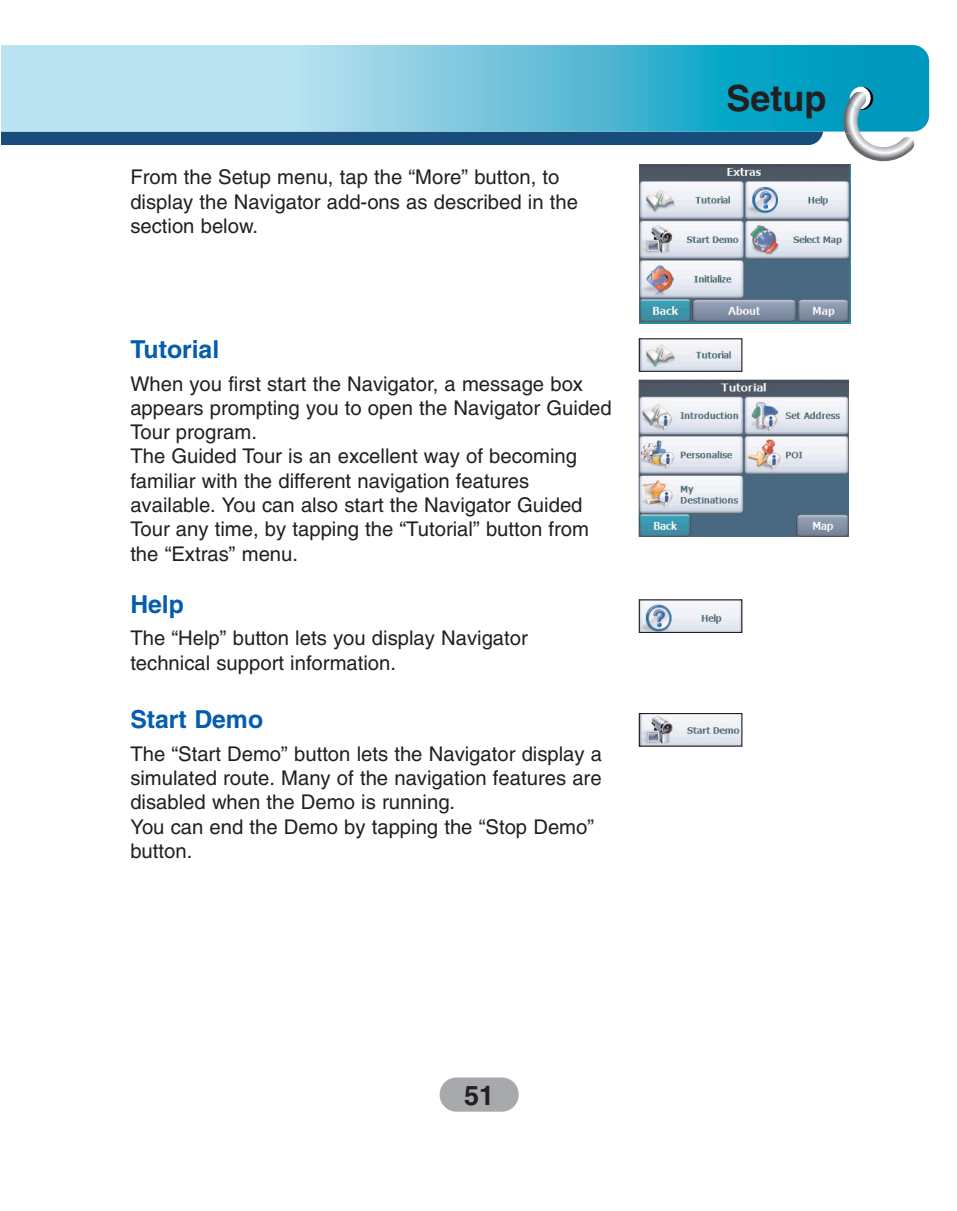
<style>
.page{position:relative;width:957px;height:1211px;background:#fff}
.page>*{position:absolute;margin:0;border:0;box-sizing:border-box;transform-origin:0 0}
.t1{font:700 36px "Helvetica";color:#231f20}
.t2{font:700 27px "Helvetica";color:#231f20}
.t3{font:700 24.75px "Helvetica";color:#045dad}
.t4{font:20.25px/24.3px "Helvetica";color:#231f20}
</style>
<div class="page">
<div style="left:1px;top:132px;width:822px;height:13px;background:#184c7a"></div>
<svg style="left:1px;top:45px;width:927px;height:87px;background:#72c7dd"></svg>
<svg style="left:841px;top:87px;width:73px;height:75px"></svg>
<div style="left:439px;top:1077px;width:79px;height:34px;background:#a8a9ad;border-radius:17px"></div>
<img style="left:640px;top:340px;width:100px;height:30px">
<div style="left:638px;top:338px;width:104px;height:34px;border:1px solid #231f20"></div>
<img style="left:639px;top:165px;width:210px;height:158px">
<img style="left:640px;top:601px;width:100px;height:30px">
<div style="left:638px;top:599px;width:104px;height:34px;border:1px solid #231f20"></div>
<img style="left:640px;top:715px;width:100px;height:29px">
<div style="left:638px;top:713px;width:104px;height:33px;border:1px solid #231f20"></div>
<img style="left:638px;top:379px;width:210px;height:157px">
<p class="t4" style="left:130px;top:167px;width:449px">From the Setup menu, tap the “More” button, to display the Navigator add-ons as described in the section below.</p>
<p class="t3" style="left:130px;top:340px;width:90px">Tutorial</p>
<p class="t4" style="left:130px;top:373px;width:483px">When you first start the Navigator, a message box appears prompting you to open the Navigator Guided Tour program.<br>The Guided Tour is an excellent way of becoming familiar with the different navigation features available. You can also start the Navigator Guided Tour any time, by tapping the “Tutorial” button from the “Extras” menu.</p>
<p class="t3" style="left:130px;top:595px;width:55px">Help</p>
<p class="t4" style="left:130px;top:628px;width:399px">The “Help” button lets you display Navigator technical support information.</p>
<p class="t3" style="left:130px;top:710px;width:134px">Start Demo</p>
<p class="t4" style="left:130px;top:743px;width:473px">The “Start Demo” button lets the Navigator display a simulated route. Many of the navigation features are disabled when the Demo is running.<br>You can end the Demo by tapping the “Stop Demo” button.</p>
<h2 class="t2" style="left:464px;top:1085px;width:32px">51</h2>
<h1 class="t1" style="left:726px;top:85px;width:101px">Setup</h1>
</div>
